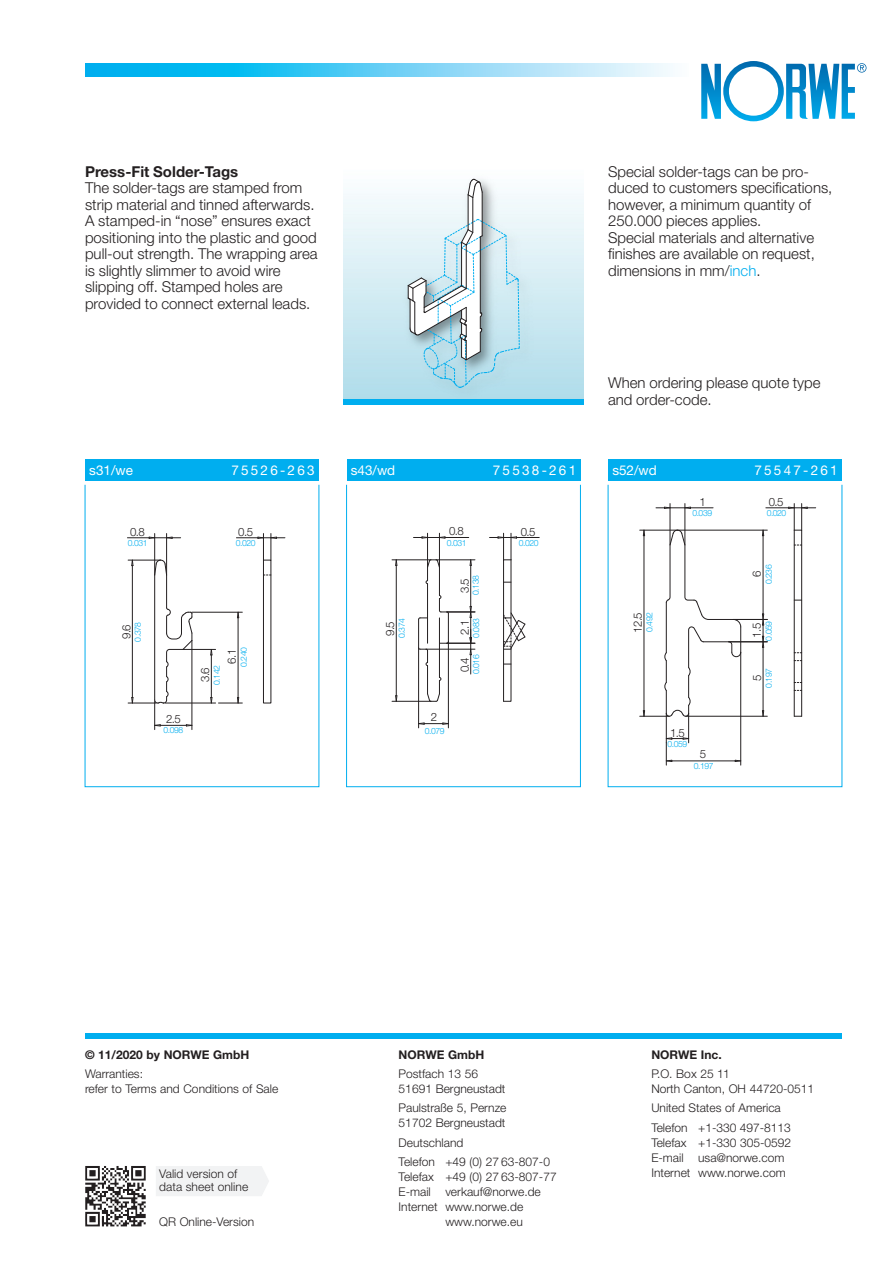
<style>
.page{position:relative;width:893px;height:1263px;background:#fff}
.page>*{position:absolute;margin:0;border:0;box-sizing:border-box;transform-origin:0 0}
.t1{font:300 15px/16.5px "Helvetica Neue";color:#231f20}
.t2{font:700 15px "Helvetica Neue";color:#231f20}
.t3{font:13.5px "Helvetica Neue";letter-spacing:.165em;color:#fff}
.t4{font:300 12px/15px "Helvetica Neue";color:#231f20}
.t5{font:700 12px "Helvetica Neue";color:#231f20}
.t6{font:300 11.4px "Helvetica Neue";color:#231f20}
.t7{font:300 8.55px "Helvetica Neue";letter-spacing:-.05em;color:#00aeef}
.s1{color:#00aeef}
</style>
<div class="page">
<div style="left:85px;top:459px;width:234px;height:21px;background:#00aeef"></div>
<div style="left:347px;top:459px;width:233px;height:21px;background:#00aeef"></div>
<div style="left:608px;top:459px;width:234px;height:21px;background:#00aeef"></div>
<hr style="left:427px;top:533px;width:1px;height:34px;background:#231f20">
<hr style="left:439px;top:533px;width:1px;height:34px;background:#231f20">
<svg style="left:413px;top:536px;width:56px;height:2px"></svg>
<hr style="left:418px;top:648px;width:1px;height:80px;background:#231f20">
<hr style="left:448px;top:642px;width:1px;height:86px;background:#231f20">
<svg style="left:418px;top:722px;width:31px;height:3px"></svg>
<hr style="left:392px;top:701px;width:39px;height:1px;background:#231f20">
<svg style="left:395px;top:695px;width:2px;height:7px"></svg>
<hr style="left:392px;top:560px;width:39px;height:1px;background:#231f20">
<svg style="left:395px;top:559px;width:2px;height:7px"></svg>
<hr style="left:396px;top:565px;width:1px;height:131px;background:#231f20">
<svg style="left:489px;top:533px;width:50px;height:169px"></svg>
<svg style="left:418px;top:559px;width:57px;height:143px"></svg>
<div style="left:263px;top:560px;width:8px;height:143px;border:1px solid #231f20"></div>
<hr style="left:154px;top:533px;width:1px;height:42px;background:#231f20">
<hr style="left:166px;top:533px;width:1px;height:42px;background:#231f20">
<svg style="left:127px;top:537px;width:54px;height:2px"></svg>
<hr style="left:165px;top:703px;width:51px;height:1px;background:#231f20">
<svg style="left:210px;top:697px;width:2px;height:6px"></svg>
<hr style="left:183px;top:649px;width:33px;height:1px;background:#231f20">
<hr style="left:211px;top:655px;width:1px;height:42px;background:#231f20">
<hr style="left:192px;top:612px;width:50px;height:1px;background:#231f20">
<svg style="left:237px;top:612px;width:2px;height:6px"></svg>
<svg style="left:218px;top:697px;width:24px;height:7px"></svg>
<hr style="left:238px;top:618px;width:1px;height:79px;background:#231f20">
<hr style="left:128px;top:560px;width:33px;height:1px;background:#231f20">
<hr style="left:132px;top:566px;width:1px;height:131px;background:#231f20">
<hr style="left:166px;top:575px;width:1px;height:33px;background:#231f20">
<svg style="left:154px;top:560px;width:13px;height:16px"></svg>
<hr style="left:154px;top:575px;width:1px;height:125px;background:#231f20">
<svg style="left:128px;top:607px;width:65px;height:123px"></svg>
<svg style="left:236px;top:533px;width:49px;height:27px"></svg>
<hr style="left:666px;top:713px;width:1px;height:30px;background:#231f20">
<hr style="left:688px;top:713px;width:1px;height:30px;background:#231f20">
<hr style="left:670px;top:503px;width:1px;height:42px;background:#231f20">
<hr style="left:685px;top:503px;width:1px;height:42px;background:#231f20">
<svg style="left:656px;top:507px;width:57px;height:2px"></svg>
<svg style="left:640px;top:530px;width:101px;height:187px"></svg>
<hr style="left:644px;top:536px;width:1px;height:175px;background:#231f20">
<hr style="left:686px;top:716px;width:81px;height:1px;background:#231f20">
<hr style="left:729px;top:641px;width:38px;height:1px;background:#231f20">
<hr style="left:677px;top:530px;width:90px;height:1px;background:#231f20">
<hr style="left:733px;top:619px;width:34px;height:1px;background:#231f20">
<svg style="left:762px;top:503px;width:54px;height:214px"></svg>
<hr style="left:763px;top:536px;width:1px;height:78px;background:#231f20">
<svg style="left:666px;top:737px;width:23px;height:28px"></svg>
<hr style="left:740px;top:652px;width:1px;height:113px;background:#231f20">
<hr style="left:672px;top:761px;width:63px;height:1px;background:#231f20">
<div style="left:346px;top:484px;width:235px;height:303px;border:1px solid #00aeef"></div>
<div style="left:85px;top:1033px;width:757px;height:5px;background:#00aeef"></div>
<svg style="left:85px;top:1166px;width:61px;height:61px"></svg>
<div style="left:156px;top:1166px;width:113px;height:30px;background:#f2f3f4"></div>
<img style="left:343px;top:178px;width:241px;height:222px">
<svg style="left:407px;top:179px;width:113px;height:209px"></svg>
<hr style="left:461px;top:242px;width:1px;height:44px;background:#231f20">
<svg style="left:701px;top:61px;width:165px;height:60px"></svg>
<svg style="left:85px;top:64px;width:588px;height:13px;background:#63cff5"></svg>
<div style="left:343px;top:400px;width:241px;height:5px;background:#00aeef"></div>
<p class="t2" style="left:85px;top:166px;width:155px">Press-Fit Solder-Tags</p>
<p class="t1" style="left:85px;top:181px;width:234px">The solder-tags are stamped from strip material and tinned afterwards.<br>A stamped-in “nose” ensures exact positioning into the plastic and good pull-out strength. The wrapping area is slightly slimmer to avoid wire slipping off. Stamped holes are provided to connect external leads.</p>
<p class="t1" style="left:608px;top:164px;width:226px">Special solder-tags can be pro&shy;duced to customers specifications, however, a minimum quantity of<br>250.000 pieces applies.<br>Special materials and alternative finishes are available on request, dimensions in mm/<span class="s1">inch</span>.</p>
<p class="t1" style="left:608px;top:376px;width:214px">When ordering please quote type and order-code.</p>
<p class="t3" style="left:89px;top:466px;width:45px">s31/we</p>
<p class="t3" style="left:231px;top:466px;width:85px">75526-263</p>
<p class="t3" style="left:351px;top:466px;width:46px">s43/wd</p>
<p class="t3" style="left:493px;top:466px;width:85px">75538-261</p>
<p class="t3" style="left:612px;top:466px;width:46px">s52/wd</p>
<p class="t3" style="left:754px;top:466px;width:85px">75547-261</p>
<p class="t6" style="left:699px;top:498px;width:8px">1</p>
<p class="t6" style="left:769px;top:498px;width:16px">0.5</p>
<p class="t7" style="left:692px;top:510px;width:21px">0.039</p>
<p class="t7" style="left:767px;top:510px;width:21px">0.020</p>
<p class="t6" style="left:130px;top:528px;width:16px">0.8</p>
<p class="t7" style="left:128px;top:540px;width:21px">0.031</p>
<p class="t7" style="left:135px;top:642px;width:21px;rotate:-90deg">0.378</p>
<p class="t6" style="left:122px;top:639px;width:16px;rotate:-90deg">9.6</p>
<p class="t6" style="left:238px;top:528px;width:16px">0.5</p>
<p class="t7" style="left:236px;top:539px;width:21px">0.020</p>
<p class="t7" style="left:241px;top:667px;width:21px;rotate:-90deg">0.240</p>
<p class="t6" style="left:228px;top:664px;width:16px;rotate:-90deg">6.1</p>
<p class="t7" style="left:214px;top:685px;width:21px;rotate:-90deg">0.142</p>
<p class="t6" style="left:201px;top:682px;width:16px;rotate:-90deg">3.6</p>
<p class="t7" style="left:399px;top:638px;width:21px;rotate:-90deg">0.374</p>
<p class="t6" style="left:386px;top:636px;width:16px;rotate:-90deg">9.5</p>
<p class="t6" style="left:449px;top:527px;width:16px">0.8</p>
<p class="t6" style="left:521px;top:527px;width:16px">0.5</p>
<p class="t7" style="left:447px;top:540px;width:21px">0.031</p>
<p class="t7" style="left:519px;top:540px;width:21px">0.020</p>
<p class="t7" style="left:473px;top:595px;width:21px;rotate:-90deg">0.138</p>
<p class="t7" style="left:473px;top:638px;width:21px;rotate:-90deg">0.083</p>
<p class="t6" style="left:461px;top:593px;width:16px;rotate:-90deg">3.5</p>
<p class="t6" style="left:461px;top:635px;width:16px;rotate:-90deg">2.1</p>
<p class="t6" style="left:461px;top:672px;width:16px;rotate:-90deg">0.4</p>
<p class="t7" style="left:473px;top:674px;width:21px;rotate:-90deg">0.016</p>
<p class="t6" style="left:634px;top:633px;width:22px;rotate:-90deg">12.5</p>
<p class="t7" style="left:646px;top:632px;width:21px;rotate:-90deg">0.492</p>
<p class="t7" style="left:766px;top:584px;width:21px;rotate:-90deg">0.236</p>
<p class="t6" style="left:753px;top:577px;width:8px;rotate:-90deg">6</p>
<p class="t7" style="left:765px;top:641px;width:21px;rotate:-90deg">0.059</p>
<p class="t7" style="left:766px;top:688px;width:21px;rotate:-90deg">0.197</p>
<p class="t6" style="left:753px;top:638px;width:16px;rotate:-90deg">1.5</p>
<p class="t6" style="left:753px;top:681px;width:8px;rotate:-90deg">5</p>
<p class="t6" style="left:166px;top:715px;width:16px">2.5</p>
<p class="t6" style="left:431px;top:713px;width:8px">2</p>
<p class="t7" style="left:164px;top:727px;width:21px">0.098</p>
<p class="t7" style="left:425px;top:728px;width:21px">0.079</p>
<p class="t6" style="left:670px;top:728px;width:16px">1.5</p>
<p class="t7" style="left:668px;top:741px;width:21px">0.059</p>
<p class="t6" style="left:700px;top:750px;width:8px">5</p>
<p class="t7" style="left:694px;top:763px;width:21px">0.197</p>
<p class="t5" style="left:85px;top:1050px;width:166px">© 11/2020 by NORWE GmbH</p>
<p class="t4" style="left:85px;top:1067px;width:195px">Warranties:<br>refer to Terms and Conditions of Sale</p>
<p class="t4" style="left:159px;top:1168px;width:91px;line-height:13.5px">Valid version of data sheet online</p>
<p class="t4" style="left:159px;top:1215px;width:97px">QR Online-Version</p>
<p class="t5" style="left:399px;top:1050px;width:87px">NORWE GmbH</p>
<p class="t4" style="left:399px;top:1067px;width:108px">Postfach 13 56<br>51691 Bergneustadt</p>
<p class="t4" style="left:399px;top:1102px;width:109px">Paulstraße 5, Pernze<br>51702 Bergneustadt</p>
<p class="t4" style="left:399px;top:1134px;width:153px;line-height:19.2px">Deutschland<br>Telefon +49 (0) 27 63-807-0</p>
<p class="t4" style="left:399px;top:1170px;width:160px">Telefax +49 (0) 27 63-807-77</p>
<p class="t4" style="left:399px;top:1185px;width:144px">E-mail verkauf@norwe.de</p>
<p class="t4" style="left:399px;top:1200px;width:126px">Internet www.norwe.de</p>
<p class="t4" style="left:445px;top:1215px;width:79px">www.norwe.eu</p>
<p class="t5" style="left:651px;top:1050px;width:72px">NORWE Inc.</p>
<p class="t4" style="left:651px;top:1067px;width:164px">P.O. Box 25 11<br>North Canton, OH 44720-0511</p>
<p class="t4" style="left:651px;top:1100px;width:141px;line-height:19.2px">United States of America<br>Telefon +1-330 497-8113</p>
<p class="t4" style="left:651px;top:1136px;width:141px">Telefax +1-330 305-0592<br>E-mail usa@norwe.com<br>Internet www.norwe.com</p>
</div>
